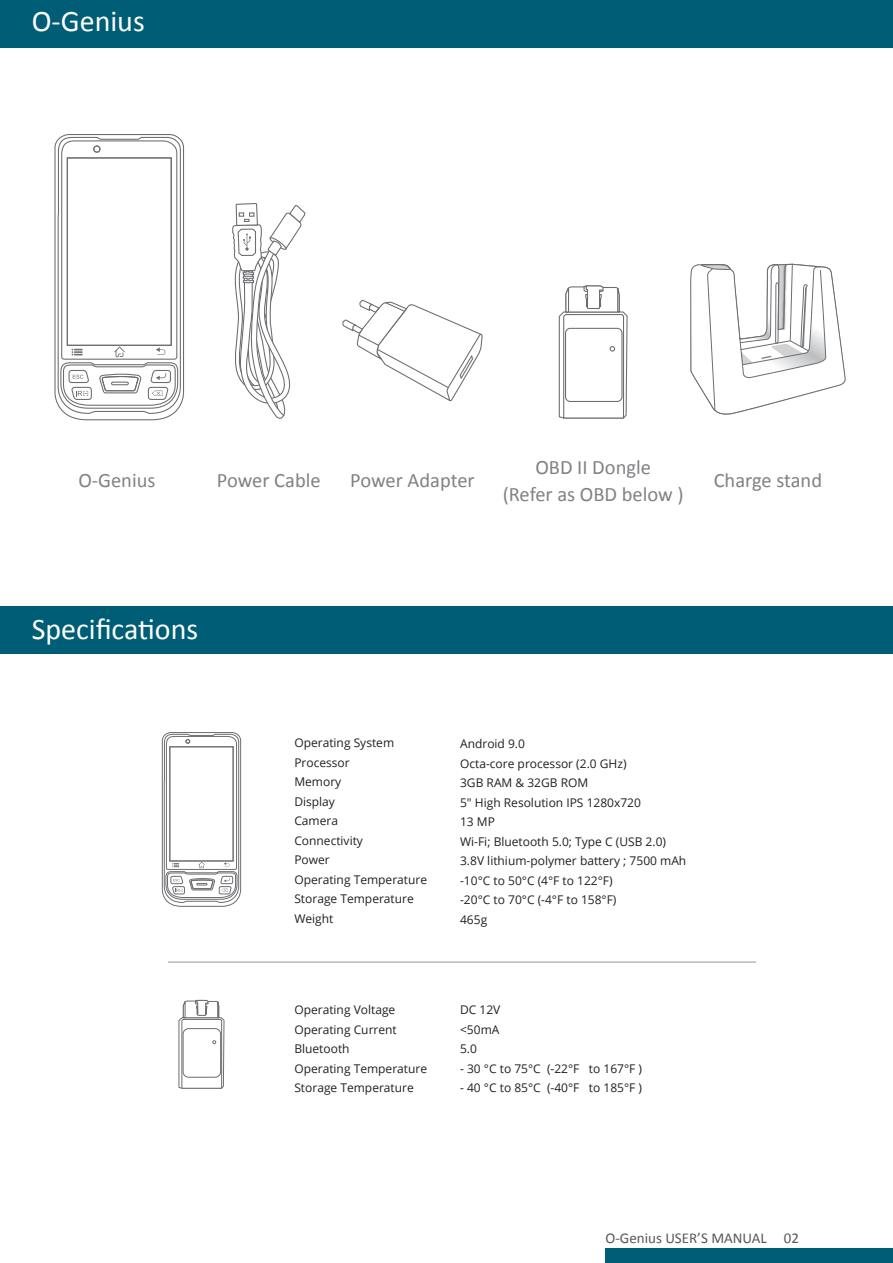
<style>
.page{position:relative;width:893px;height:1263px;background:#fff}
.page>*{position:absolute;margin:0;border:0;box-sizing:border-box;transform-origin:0 0}
.t1{font:30px "Calibri";color:#fff}
.t2{font:20.55px/27px "Calibri";color:#808285;text-align:center}
.t3{font:15px "Calibri";color:#57585a}
.t4{font:12px/19.5px "Open Sans";color:#231f20}
</style>
<div class="page">
<div style="left:605px;top:1248px;width:288px;height:15px;background:#005d76"></div>
<div style="left:1px;top:0;width:892px;height:48px;background:#005d76"></div>
<div style="left:0;top:606px;width:893px;height:47px;background:#005d76"></div>
<svg style="left:178px;top:999px;width:47px;height:90px"></svg>
<svg style="left:558px;top:285px;width:70px;height:134px"></svg>
<svg style="left:690px;top:264px;width:156px;height:151px"></svg>
<svg style="left:54px;top:134px;width:131px;height:287px"></svg>
<svg style="left:162px;top:732px;width:79px;height:175px"></svg>
<svg style="left:232px;top:203px;width:73px;height:216px"></svg>
<svg style="left:268px;top:241px;width:13px;height:14px"></svg>
<div style="left:268px;top:240px;width:14px;height:16px;border:1px solid #6c6d70;border-radius:6px"></div>
<svg style="left:342px;top:300px;width:141px;height:102px"></svg>
<hr style="left:168px;top:962px;width:588px;height:1px;background:#939598">
<h1 class="t1" style="left:32px;top:3px;width:115px">O-Genius</h1>
<h2 class="t2" style="left:503px;top:453px;width:182px">OBD II Dongle<br>(Refer as OBD below )</h2>
<h2 class="t2" style="left:78px;top:467px;width:79px">O-Genius</h2>
<h2 class="t2" style="left:217px;top:467px;width:105px">Power Cable</h2>
<h2 class="t2" style="left:350px;top:467px;width:126px">Power Adapter</h2>
<h2 class="t2" style="left:714px;top:467px;width:110px">Charge stand</h2>
<h1 class="t1" style="left:32px;top:610px;width:168px">Specifications</h1>
<p class="t4" style="left:294px;top:733px;width:134px">Operating System<br>Processor<br>Memory<br>Display<br>Camera<br>Connectivity<br>Power<br>Operating Temperature<br>Storage Temperature<br>Weight</p>
<p class="t4" style="left:460px;top:734px;width:228px">Android 9.0<br>Octa-core processor (2.0 GHz)<br>3GB RAM &amp; 32GB ROM<br>5" High Resolution IPS 1280x720<br>13 MP<br>Wi-Fi; Bluetooth 5.0; Type C (USB 2.0)<br>3.8V lithium-polymer battery ; 7500 mAh -10°C to 50°C (4°F to 122°F)<br>-20°C to 70°C (-4°F to 158°F)<br>465g</p>
<p class="t4" style="left:294px;top:1000px;width:134px">Operating Voltage<br>Operating Current<br>Bluetooth<br>Operating Temperature<br>Storage Temperature</p>
<p class="t4" style="left:460px;top:1000px;width:42px;text-align:justify">DC 12V &lt;50mA 5.0</p>
<p class="t4" style="left:460px;top:1058px;width:183px">- 30 °C to 75°C (-22°F to 167°F )</p>
<p class="t4" style="left:460px;top:1078px;width:183px">- 40 °C to 85°C (-40°F to 185°F )</p>
<p class="t3" style="left:605px;top:1228px;width:195px">O-Genius USER’S MANUAL 02</p>
</div>
